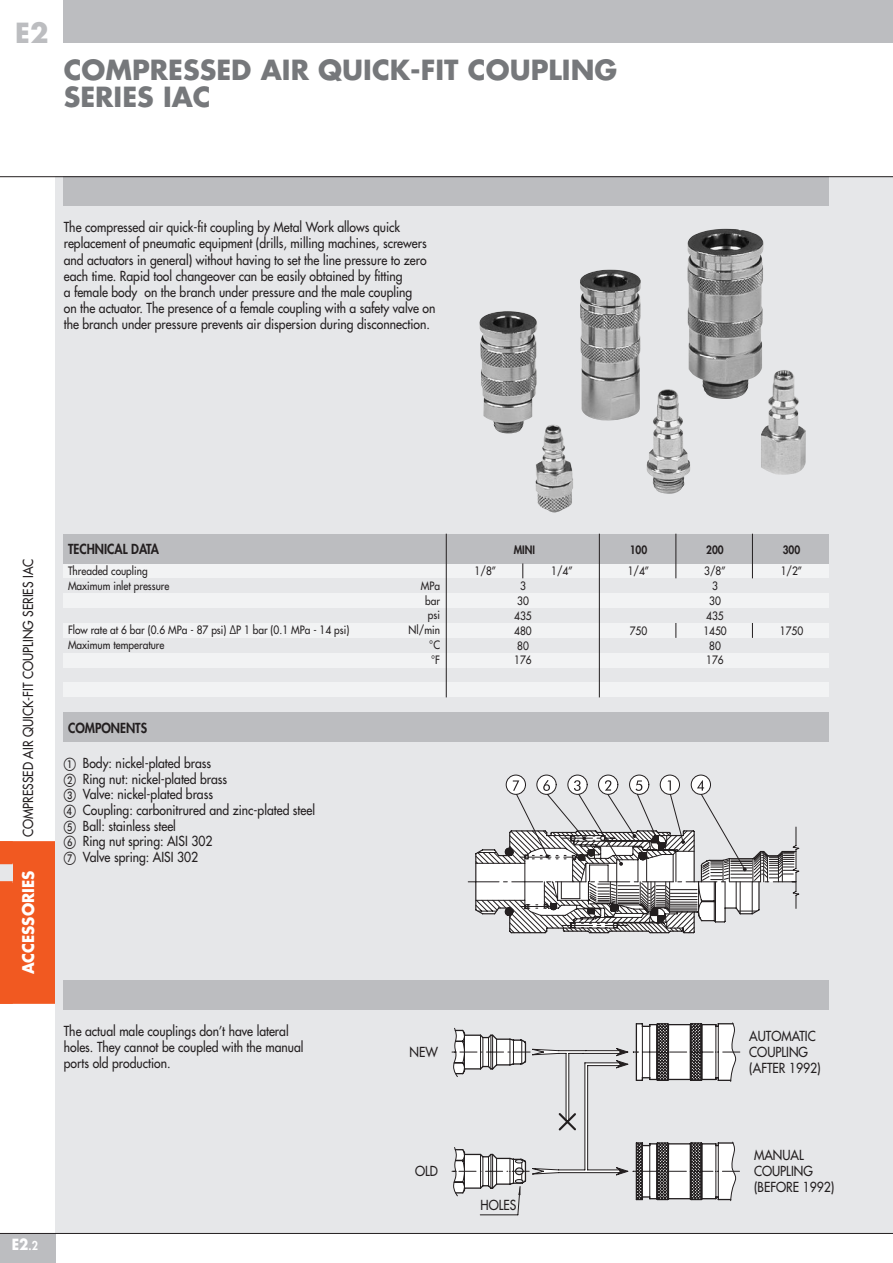
<style>
.page{position:relative;width:893px;height:1263px;background:#fff}
.page>*{position:absolute;margin:0;border:0;box-sizing:border-box;transform-origin:0 0}
.t1{font:700 27px/27px "Futura Std";color:#76787b}
.t2{font:700 27px "Futura Std";color:#bcbdc0}
.t3{font:700 15.75px "Futura Std";color:#fff;scale:.95 1}
.t4{font:700 15px "Futura Std";color:#fff;scale:.9 1}
.t5{font:500 13.5px/15.6px "Futura Std";color:#231f20;scale:.9 1}
.t6{font:800 13.5px "Futura Std";color:#231f20;scale:.9 1}
.t7{font:500 11.25px/14.9px "Futura Std";color:#231f20;scale:.9 1}
.t8{font:800 11.25px "Futura Std";color:#231f20;scale:.9 1}
.s1{font-family:"European Pi One";font-weight:400}
.s2{font-weight:800;font-size:12px}
</style>
<div class="page">
<div style="left:0;top:1233px;width:55px;height:30px;background:#bcbdc0"></div>
<div style="left:64px;top:0;width:829px;height:43px;background:#bcbdc0"></div>
<div style="left:0;top:840px;width:55px;height:165px;background:#f15921"></div>
<hr style="left:0;top:838px;width:55px;height:3px;background:#fff">
<hr style="left:0;top:1004px;width:55px;height:3px;background:#fff">
<div style="left:0;top:863px;width:13px;height:20px;background:#e6e7e9"></div>
<svg style="left:0;top:863px;width:13px;height:1px"></svg>
<svg style="left:0;top:881px;width:13px;height:2px"></svg>
<div style="left:55px;top:176px;width:838px;height:1057px;background:#e6e7e9"></div>
<div style="left:64px;top:176px;width:765px;height:30px;background:#bcbdc0"></div>
<div style="left:64px;top:563px;width:765px;height:15px;background:#f2f3f4"></div>
<div style="left:64px;top:593px;width:765px;height:15px;background:#f2f3f4"></div>
<div style="left:64px;top:623px;width:765px;height:15px;background:#f2f3f4"></div>
<div style="left:64px;top:653px;width:765px;height:15px;background:#f2f3f4"></div>
<div style="left:64px;top:682px;width:765px;height:15px;background:#f2f3f4"></div>
<div style="left:64px;top:534px;width:765px;height:29px;background:#bcbdc0"></div>
<div style="left:64px;top:980px;width:765px;height:30px;background:#bcbdc0"></div>
<hr style="left:0;top:176px;width:893px;height:1px;background:#231f20">
<hr style="left:0;top:1233px;width:893px;height:1px;background:#231f20">
<hr style="left:446px;top:534px;width:1px;height:163px;background:#231f20">
<svg style="left:523px;top:563px;width:1px;height:15px"></svg>
<hr style="left:599px;top:534px;width:1px;height:163px;background:#231f20">
<hr style="left:676px;top:534px;width:1px;height:44px;background:#231f20">
<svg style="left:676px;top:623px;width:1px;height:15px"></svg>
<hr style="left:752px;top:534px;width:1px;height:44px;background:#231f20">
<svg style="left:752px;top:623px;width:1px;height:15px"></svg>
<div style="left:64px;top:712px;width:765px;height:30px;background:#bcbdc0"></div>
<img style="left:480px;top:229px;width:326px;height:265px">
<svg style="left:452px;top:1023px;width:288px;height:192px"></svg>
<svg style="left:468px;top:775px;width:331px;height:159px"></svg>
<h1 class="t2" style="left:15px;top:14px;width:35px">E2</h1>
<h1 class="t1" style="left:64px;top:56px;width:555px">COMPRESSED AIR QUICK-FIT COUPLING<br>SERIES IAC</h1>
<p class="t5" style="left:64px;top:219px;width:414px;line-height:16.2px">The compressed air quick-fit coupling by Metal Work allows quick replacement of pneumatic equipment (drills, milling machines, screwers and actuators in general) without having to set the line pressure to zero each time. Rapid tool changeover can be easily obtained by fitting<br>a female body on the branch under pressure and the male coupling<br>on the actuator. The presence of a female coupling with a safety valve on the branch under pressure prevents air dispersion during disconnection.</p>
<p class="t5" style="left:20px;top:837px;width:310px;rotate:-90deg">COMPRESSED AIR QUICK-FIT COUPLING SERIES IAC</p>
<p class="t3" style="left:18px;top:974px;width:111px;rotate:-90deg">ACCESSORIES</p>
<p class="t6" style="left:68px;top:541px;width:103px">TECHNICAL DATA</p>
<p class="t7" style="left:68px;top:563px;width:114px">Threaded coupling<br>Maximum inlet pressure</p>
<p class="t7" style="left:425px;top:578px;width:18px;text-align:justify;text-indent:-4px">MPa bar psi</p>
<p class="t7" style="left:68px;top:623px;width:314px">Flow rate at 6 bar (0.6 MPa - 87 psi) ∆P 1 bar (0.1 MPa - 14 psi)</p>
<p class="t7" style="left:409px;top:623px;width:36px">Nl/min</p>
<p class="t7" style="left:68px;top:638px;width:109px">Maximum temperature</p>
<p class="t7" style="left:429px;top:638px;width:13px">°C °F</p>
<p class="t6" style="left:68px;top:719px;width:89px">COMPONENTS</p>
<p class="t5" style="left:64px;top:755px;width:281px"><span class="s1">A</span> Body: nickel-plated brass<br><span class="s1">B</span> Ring nut: nickel-plated brass<br><span class="s1">C</span> Valve: nickel-plated brass<br><span class="s1">D</span> Coupling: carbonitrured and zinc-plated steel<br><span class="s1">E</span> Ball: stainless steel<br><span class="s1">F</span> Ring nut spring: AISI 302<br><span class="s1">G</span> Valve spring: AISI 302</p>
<p class="t5" style="left:64px;top:1023px;width:268px;line-height:16.2px">The actual male couplings don’t have lateral holes. They cannot be coupled with the manual ports old production.</p>
<p class="t5" style="left:410px;top:1044px;width:33px">NEW</p>
<p class="t4" style="left:12px;top:1234px;width:31px">E2<span class="s2">.2</span></p>
<p class="t5" style="left:415px;top:1163px;width:27px">OLD</p>
<p class="t8" style="left:514px;top:542px;width:25px">MINI</p>
<p class="t8" style="left:630px;top:542px;width:21px">100</p>
<p class="t8" style="left:706px;top:542px;width:21px">200</p>
<p class="t8" style="left:783px;top:542px;width:21px">300</p>
<p class="t7" style="left:475px;top:564px;width:26px">1/8”</p>
<p class="t7" style="left:551px;top:564px;width:26px">1/4”</p>
<p class="t7" style="left:628px;top:564px;width:26px">1/4”</p>
<p class="t7" style="left:704px;top:564px;width:26px">3/8”</p>
<p class="t7" style="left:781px;top:564px;width:26px">1/2”</p>
<p class="t7" style="left:520px;top:579px;width:8px">3</p>
<p class="t7" style="left:712px;top:579px;width:8px">3</p>
<p class="t7" style="left:517px;top:593px;width:15px">30</p>
<p class="t7" style="left:709px;top:593px;width:15px">30</p>
<p class="t7" style="left:514px;top:608px;width:21px">435</p>
<p class="t7" style="left:706px;top:608px;width:21px">435</p>
<p class="t7" style="left:514px;top:623px;width:21px">480</p>
<p class="t7" style="left:630px;top:623px;width:21px">750</p>
<p class="t7" style="left:703px;top:623px;width:28px">1450</p>
<p class="t7" style="left:780px;top:623px;width:28px">1750</p>
<p class="t7" style="left:517px;top:638px;width:15px">80</p>
<p class="t7" style="left:709px;top:638px;width:15px">80</p>
<p class="t7" style="left:514px;top:653px;width:21px">176</p>
<p class="t7" style="left:706px;top:653px;width:21px">176</p>
<p class="t5" style="left:749px;top:1029px;width:81px">AUTOMATIC<br>COUPLING (AFTER 1992)</p>
<p class="t5" style="left:480px;top:1197px;width:41px">HOLES</p>
<p class="t5" style="left:754px;top:1148px;width:91px">MANUAL<br>COUPLING (BEFORE 1992)</p>
</div>
